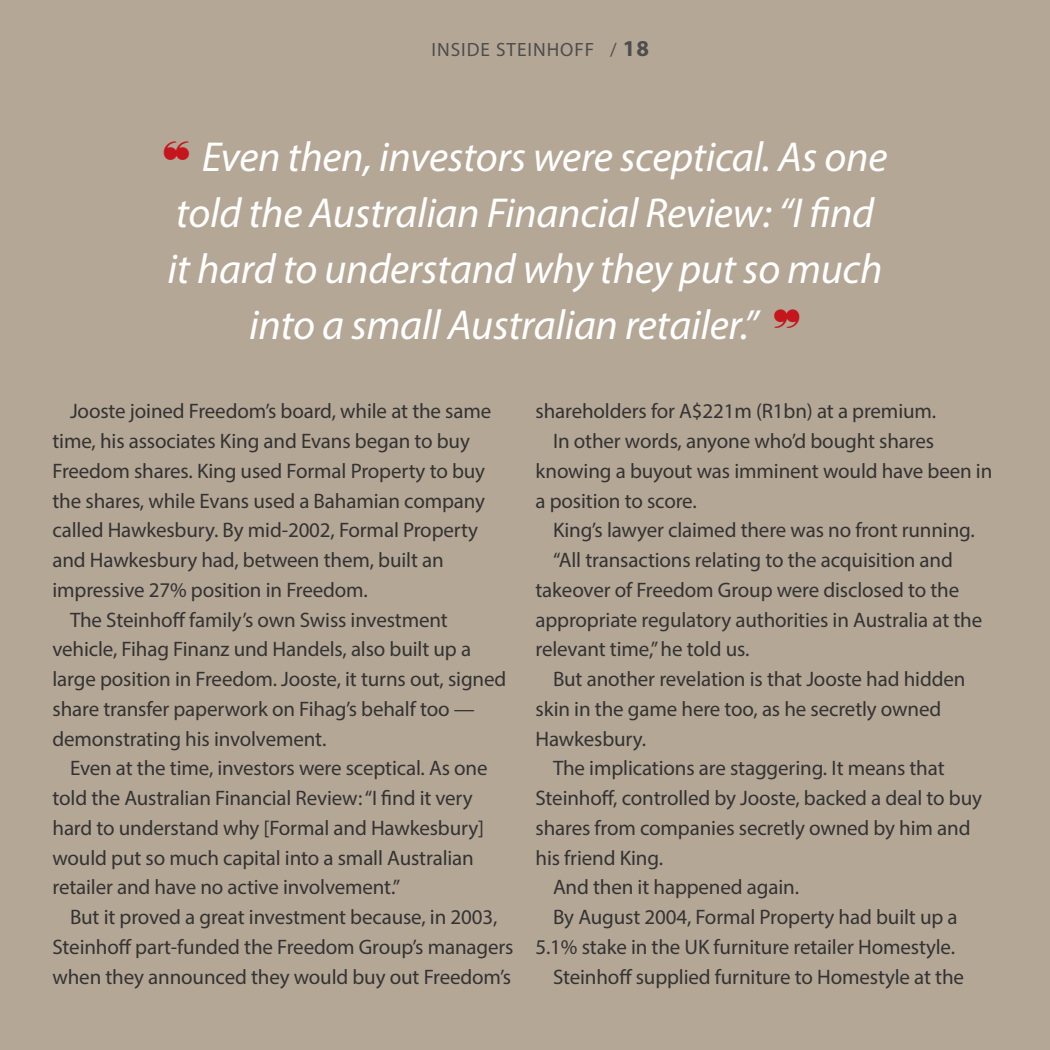
<style>
.page{position:relative;width:1050px;height:1050px;background:#b5a796}
.page>*{position:absolute;margin:0;border:0;box-sizing:border-box;transform-origin:0 0}
.t1{font:italic 42px/56px "Myriad Pro";letter-spacing:-.005em;color:#fff;text-align:center}
.t2{font:21px "Myriad Pro";letter-spacing:-.005em;color:#333}
.t3{font:19.25px "Myriad Pro";letter-spacing:.05em;color:#4d4d4d}
.s1{font-weight:700;font-size:22.75px}
.s2{color:#c4161c}
</style>
<div class="page">
<p class="t3" style="left:432px;top:37px;width:219px">INSIDE STEINHOFF / <span class="s1">18</span></p>
<h1 class="t1" style="left:163px;top:128px;width:726px"><span class="s2">❝</span> Even then, investors were sceptical. As one told the Australian Financial Review: “I find it hard to understand why they put so much into a small Australian retailer.” <span class="s2">❞</span></h1>
<p class="t2" style="left:70px;top:398px;width:423px">Jooste joined Freedom’s board, while at the same</p>
<p class="t2" style="left:53px;top:428px;width:419px">time, his associates King and Evans began to buy</p>
<p class="t2" style="left:53px;top:458px;width:434px">Freedom shares. King used Formal Property to buy</p>
<p class="t2" style="left:53px;top:488px;width:434px">the shares, while Evans used a Bahamian company</p>
<p class="t2" style="left:53px;top:517px;width:427px">called Hawkesbury. By mid-2002, Formal Property</p>
<p class="t2" style="left:53px;top:547px;width:393px">and Hawkesbury had, between them, built an</p>
<p class="t2" style="left:53px;top:577px;width:317px">impressive 27% position in Freedom.</p>
<p class="t2" style="left:70px;top:607px;width:379px">The Steinhoff family’s own Swiss investment</p>
<p class="t2" style="left:53px;top:636px;width:420px">vehicle, Fihag Finanz und Handels, also built up a</p>
<p class="t2" style="left:53px;top:666px;width:455px">large position in Freedom. Jooste, it turns out, signed</p>
<p class="t2" style="left:53px;top:696px;width:424px">share transfer paperwork on Fihag’s behalf too —</p>
<p class="t2" style="left:53px;top:726px;width:275px">demonstrating his involvement.</p>
<p class="t2" style="left:70px;top:755px;width:419px">Even at the time, investors were sceptical. As one</p>
<p class="t2" style="left:53px;top:785px;width:422px">told the Australian Financial Review: “I find it very</p>
<p class="t2" style="left:53px;top:815px;width:433px">hard to understand why [Formal and Hawkesbury]</p>
<p class="t2" style="left:53px;top:845px;width:423px">would put so much capital into a small Australian</p>
<p class="t2" style="left:53px;top:874px;width:349px">retailer and have no active involvement.”</p>
<p class="t2" style="left:70px;top:904px;width:429px">But it proved a great investment because, in 2003,</p>
<p class="t2" style="left:53px;top:934px;width:463px">Steinhoff part-funded the Freedom Group’s managers</p>
<p class="t2" style="left:53px;top:964px;width:460px">when they announced they would buy out Freedom’s</p>
<p class="t2" style="left:536px;top:398px;width:402px">shareholders for A$221m (R1bn) at a premium.</p>
<p class="t2" style="left:553px;top:428px;width:383px">In other words, anyone who’d bought shares</p>
<p class="t2" style="left:536px;top:458px;width:458px">knowing a buyout was imminent would have been in</p>
<p class="t2" style="left:536px;top:488px;width:163px">a position to score.</p>
<p class="t2" style="left:553px;top:517px;width:423px">King’s lawyer claimed there was no front running.</p>
<p class="t2" style="left:553px;top:547px;width:401px">“All transactions relating to the acquisition and</p>
<p class="t2" style="left:536px;top:577px;width:425px">takeover of Freedom Group were disclosed to the</p>
<p class="t2" style="left:536px;top:607px;width:448px">appropriate regulatory authorities in Australia at the</p>
<p class="t2" style="left:536px;top:636px;width:215px">relevant time,” he told us.</p>
<p class="t2" style="left:553px;top:666px;width:414px">But another revelation is that Jooste had hidden</p>
<p class="t2" style="left:536px;top:696px;width:407px">skin in the game here too, as he secretly owned</p>
<p class="t2" style="left:536px;top:726px;width:112px">Hawkesbury.</p>
<p class="t2" style="left:553px;top:755px;width:393px">The implications are staggering. It means that</p>
<p class="t2" style="left:536px;top:785px;width:448px">Steinhoff, controlled by Jooste, backed a deal to buy</p>
<p class="t2" style="left:536px;top:815px;width:437px">shares from companies secretly owned by him and</p>
<p class="t2" style="left:536px;top:845px;width:129px">his friend King.</p>
<p class="t2" style="left:553px;top:874px;width:248px">And then it happened again.</p>
<p class="t2" style="left:553px;top:904px;width:406px">By August 2004, Formal Property had built up a</p>
<p class="t2" style="left:536px;top:934px;width:421px">5.1% stake in the UK furniture retailer Homestyle.</p>
<p class="t2" style="left:553px;top:964px;width:413px">Steinhoff supplied furniture to Homestyle at the</p>
</div>
